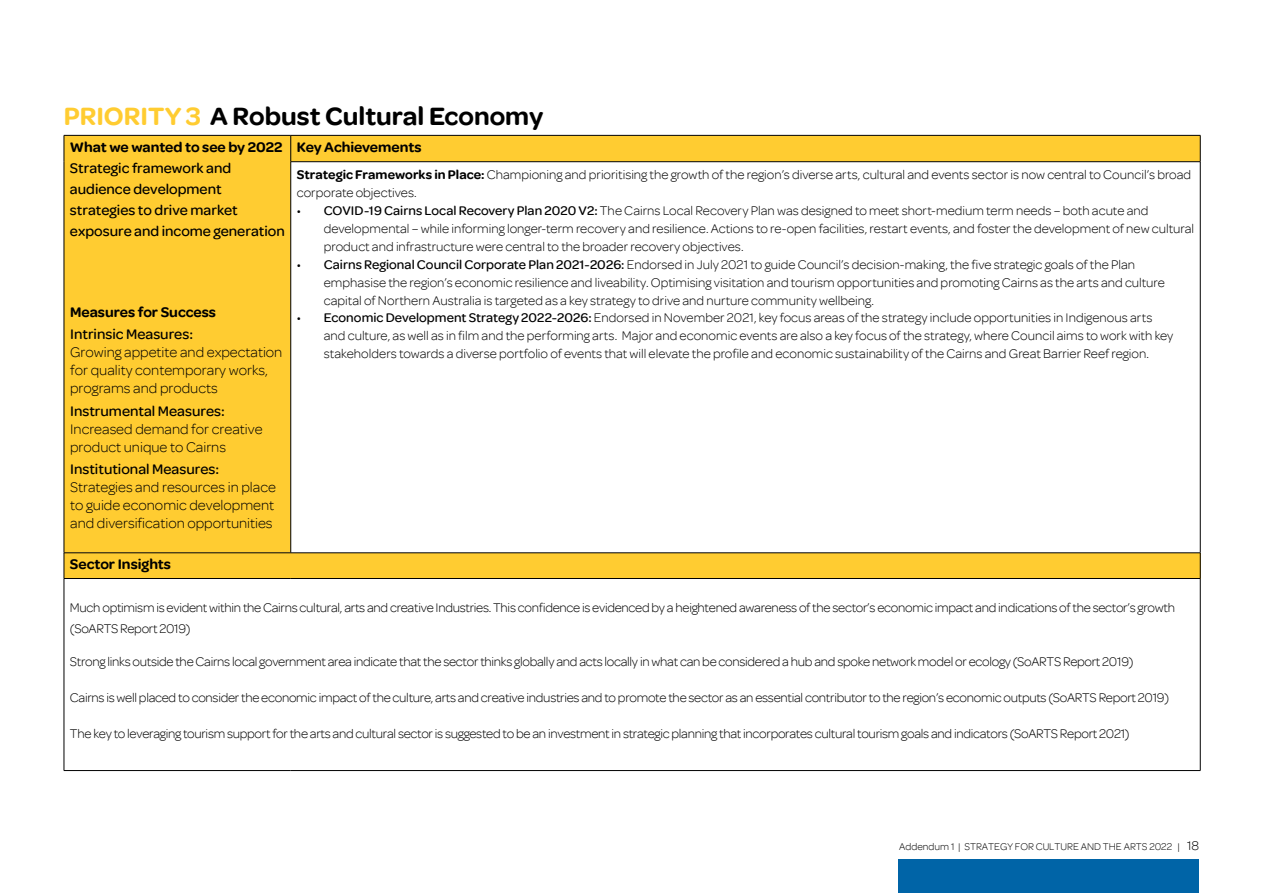
<style>
.page{position:relative;width:1263px;height:893px;background:#fff}
.page>*{position:absolute;margin:0;border:0;box-sizing:border-box;transform-origin:0 0}
.t1{font:600 27px "Omnes";color:#000}
.t2{font:300 15px/18px "Omnes";color:#000}
.t3{font:500 15px/21px "Omnes";color:#000}
.t4{font:600 15px "Omnes";color:#000}
.t5{font:300 13.5px/18px "Omnes";letter-spacing:-.005em;color:#000}
.t6{font:300 10.5px "Omnes";color:#000}
.s1{color:#ffcc31}
.s2{font-weight:600}
.s3{font-weight:400}
.s4{font-weight:500}
.s5{font-size:13.5px}
</style>
<div class="page">
<div style="left:898px;top:859px;width:301px;height:34px;background:#0064a7"></div>
<svg style="left:65px;top:136px;width:1135px;height:417px"></svg>
<div style="left:64px;top:553px;width:1136px;height:25px;background:#ffcc31"></div>
<svg style="left:1200px;top:136px;width:1px;height:26px"></svg>
<hr style="left:1200px;top:162px;width:1px;height:391px;background:#000">
<svg style="left:1200px;top:553px;width:1px;height:25px"></svg>
<hr style="left:1200px;top:579px;width:1px;height:191px;background:#000">
<svg style="left:290px;top:136px;width:1px;height:26px"></svg>
<hr style="left:290px;top:162px;width:1px;height:391px;background:#000">
<hr style="left:64px;top:135px;width:227px;height:1px;background:#000">
<svg style="left:64px;top:136px;width:1px;height:26px"></svg>
<hr style="left:64px;top:162px;width:1px;height:391px;background:#000">
<hr style="left:64px;top:553px;width:227px;height:1px;background:#000">
<svg style="left:64px;top:553px;width:1px;height:25px"></svg>
<hr style="left:64px;top:578px;width:227px;height:1px;background:#000">
<hr style="left:64px;top:579px;width:1px;height:191px;background:#000">
<hr style="left:291px;top:578px;width:909px;height:1px;background:#000">
<hr style="left:64px;top:770px;width:227px;height:1px;background:#000">
<hr style="left:291px;top:770px;width:909px;height:1px;background:#000">
<hr style="left:291px;top:135px;width:909px;height:1px;background:#000">
<hr style="left:291px;top:161px;width:909px;height:1px;background:#000">
<hr style="left:291px;top:553px;width:909px;height:1px;background:#000">
<h1 class="t1" style="left:64px;top:101px;width:481px"><span class="s1">PRIORITY 3</span> A Robust Cultural Economy</h1>
<p class="t4" style="left:70px;top:138px;width:214px">What we wanted to see by 2022</p>
<p class="t3" style="left:70px;top:157px;width:216px">Strategic framework and audience development strategies to drive market exposure and income generation</p>
<p class="t4" style="left:70px;top:304px;width:147px">Measures for Success</p>
<p class="t3" style="left:70px;top:324px;width:124px">Intrinsic Measures:</p>
<p class="t2" style="left:70px;top:343px;width:214px">Growing appetite and expectation for quality contemporary works, programs and products</p>
<p class="t3" style="left:70px;top:400px;width:156px">Instrumental Measures:</p>
<p class="t2" style="left:70px;top:420px;width:194px">Increased demand for creative product unique to Cairns</p>
<p class="t3" style="left:70px;top:458px;width:150px">Institutional Measures:</p>
<p class="t2" style="left:70px;top:478px;width:207px;text-align:justify">Strategies and resources in place to guide economic development and diversification opportunities</p>
<p class="t4" style="left:297px;top:138px;width:126px">Key Achievements</p>
<p class="t5" style="left:297px;top:165px;width:896px"><span class="s2">Strategic Frameworks in Place:</span> Championing and prioritising the growth of the region’s diverse arts, cultural and events sector is now central to Council’s broad corporate objectives.</p>
<p class="t5" style="left:324px;top:201px;width:872px;text-indent:-27px"><span class="s3">•</span> <span class="s4">COVID-19 Cairns Local Recovery Plan 2020 V2:</span> The Cairns Local Recovery Plan was designed to meet short-medium term needs – both acute and developmental – while informing longer-term recovery and resilience. Actions to re-open facilities, restart events, and foster the development of new cultural product and infrastructure were central to the broader recovery objectives.</p>
<p class="t5" style="left:324px;top:255px;width:843px;text-indent:-27px"><span class="s3">•</span> <span class="s4">Cairns Regional Council Corporate Plan 2021-2026:</span> Endorsed in July 2021 to guide Council’s decision-making, the five strategic goals of the Plan emphasise the region’s economic resilience and liveability. Optimising visitation and tourism opportunities and promoting Cairns as the arts and culture capital of Northern Australia is targeted as a key strategy to drive and nurture community wellbeing.</p>
<p class="t5" style="left:324px;top:309px;width:851px;text-indent:-27px"><span class="s3">•</span> <span class="s4">Economic Development Strategy 2022-2026:</span> Endorsed in November 2021, key focus areas of the strategy include opportunities in Indigenous arts and culture, as well as in film and the performing arts. Major and economic events are also a key focus of the strategy, where Council aims to work with key stakeholders towards a diverse portfolio of events that will elevate the profile and economic sustainability of the Cairns and Great Barrier Reef region.</p>
<p class="t4" style="left:70px;top:556px;width:103px">Sector Insights</p>
<p class="t5" style="left:70px;top:597px;width:1106px;line-height:21px">Much optimism is evident within the Cairns cultural, arts and creative Industries. This confidence is evidenced by a heightened awareness of the sector’s economic impact and indications of the sector’s growth (SoARTS Report 2019)</p>
<p class="t5" style="left:70px;top:653px;width:1065px">Strong links outside the Cairns local government area indicate that the sector thinks globally and acts locally in what can be considered a hub and spoke network model or ecology (SoARTS Report 2019)</p>
<p class="t5" style="left:70px;top:689px;width:1101px">Cairns is well placed to consider the economic impact of the culture, arts and creative industries and to promote the sector as an essential contributor to the region’s economic outputs (SoARTS Report 2019)</p>
<p class="t5" style="left:70px;top:725px;width:1061px">The key to leveraging tourism support for the arts and cultural sector is suggested to be an investment in strategic planning that incorporates cultural tourism goals and indicators (SoARTS Report 2021)</p>
<p class="t6" style="left:899px;top:841px;width:301px">Addendum 1 | STRATEGY FOR CULTURE AND THE ARTS 2022 | <span class="s5">18</span></p>
</div>
